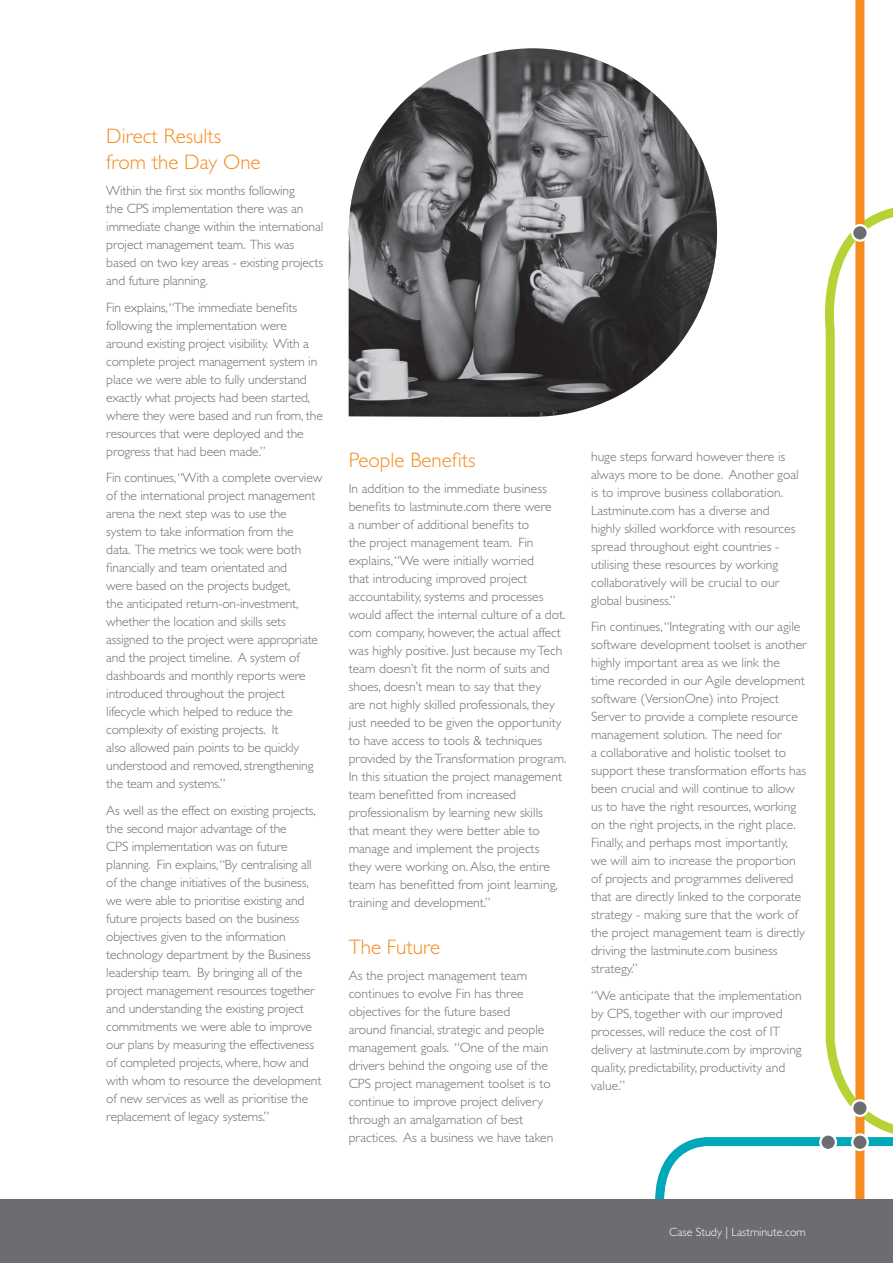
<style>
.page{position:relative;width:893px;height:1263px;background:#fff}
.page>*{position:absolute;margin:0;border:0;box-sizing:border-box;transform-origin:0 0}
.Titles{font:300 21px/25.2px "Gill Sans";color:#f68b1f}
.Body_Copy{font:300 13.5px/18px "Gill Sans";color:#6c6d70}
.t1{font:300 12px "Gill Sans";color:#fff}
</style>
<div class="page">
<svg style="left:825px;top:200px;width:68px;height:932px"></svg>
<div style="left:855px;top:0;width:9px;height:1263px;background:#f68b1f"></div>
<svg style="left:852px;top:225px;width:16px;height:16px"></svg>
<div style="left:851px;top:224px;width:18px;height:18px;border:2px solid #fff;border-radius:50%"></div>
<svg style="left:852px;top:1100px;width:16px;height:16px"></svg>
<div style="left:851px;top:1099px;width:18px;height:18px;border:2px solid #fff;border-radius:50%"></div>
<svg style="left:655px;top:1132px;width:238px;height:67px"></svg>
<svg style="left:852px;top:1134px;width:16px;height:16px"></svg>
<div style="left:851px;top:1133px;width:18px;height:18px;border:2px solid #fff;border-radius:50%"></div>
<svg style="left:820px;top:1134px;width:16px;height:16px"></svg>
<div style="left:819px;top:1133px;width:18px;height:18px;border:2px solid #fff;border-radius:50%"></div>
<img style="left:349px;top:48px;width:368px;height:369px">
<div style="left:0;top:1199px;width:893px;height:64px;background:#6c6d70"></div>
<p class="Titles" style="left:106px;top:124px;width:156px">Direct Results from the Day One</p>
<p class="Body_Copy" style="left:106px;top:182px;width:218px">Within the first six months following<br>the CPS implementation there was an immediate change within the international project management team. This was based on two key areas - existing projects and future planning.</p>
<p class="Body_Copy" style="left:106px;top:298px;width:218px">Fin explains, “The immediate benefits following the implementation were around existing project visibility. With a complete project management system in place we were able to fully understand exactly what projects had been started, where they were based and run from, the resources that were deployed and the progress that had been made.”</p>
<p class="Body_Copy" style="left:106px;top:469px;width:217px">Fin continues, “With a complete overview of the international project management arena the next step was to use the system to take information from the<br>data. The metrics we took were both financially and team orientated and<br>were based on the projects budget,<br>the anticipated return-on-investment, whether the location and skills sets assigned to the project were appropriate and the project timeline. A system of dashboards and monthly reports were introduced throughout the project lifecycle which helped to reduce the complexity of existing projects. It<br>also allowed pain points to be quickly understood and removed, strengthening the team and systems.”</p>
<p class="Body_Copy" style="left:106px;top:801px;width:217px">As well as the effect on existing projects, the second major advantage of the<br>CPS implementation was on future planning. Fin explains, “By centralising all of the change initiatives of the business, we were able to prioritise existing and future projects based on the business objectives given to the information technology department by the Business leadership team. By bringing all of the project management resources together and understanding the existing project commitments we were able to improve our plans by measuring the effectiveness of completed projects, where, how and with whom to resource the development of new services as well as prioritise the replacement of legacy systems.”</p>
<p class="Titles" style="left:349px;top:447px;width:129px">People Benefits</p>
<p class="Body_Copy" style="left:349px;top:480px;width:219px">In addition to the immediate business benefits to lastminute.com there were<br>a number of additional benefits to<br>the project management team. Fin explains, “We were initially worried<br>that introducing improved project accountability, systems and processes would affect the internal culture of a dot. com company, however, the actual affect was highly positive. Just because my Tech team doesn’t fit the norm of suits and shoes, doesn’t mean to say that they<br>are not highly skilled professionals, they just needed to be given the opportunity to have access to tools &amp; techniques provided by the Transformation program.<br>In this situation the project management team benefitted from increased professionalism by learning new skills that meant they were better able to manage and implement the projects<br>they were working on. Also, the entire team has benefitted from joint learning, training and development.”</p>
<p class="Titles" style="left:349px;top:934px;width:93px">The Future</p>
<p class="Body_Copy" style="left:349px;top:967px;width:206px">As the project management team continues to evolve Fin has three objectives for the future based<br>around financial, strategic and people management goals. “One of the main drivers behind the ongoing use of the CPS project management toolset is to continue to improve project delivery through an amalgamation of best practices. As a business we have taken</p>
<p class="Body_Copy" style="left:591px;top:447px;width:209px">huge steps forward however there is always more to be done. Another goal is to improve business collaboration.<br>Lastminute.com has a diverse and highly skilled workforce with resources spread throughout eight countries - utilising these resources by working collaboratively will be crucial to our global business.”</p>
<p class="Body_Copy" style="left:591px;top:618px;width:217px">Fin continues, “Integrating with our agile software development toolset is another highly important area as we link the time recorded in our Agile development software (VersionOne) into Project Server to provide a complete resource management solution. The need for<br>a collaborative and holistic toolset to support these transformation efforts has been crucial and will continue to allow us to have the right resources, working on the right projects, in the right place.<br>Finally, and perhaps most importantly, we will aim to increase the proportion of projects and programmes delivered that are directly linked to the corporate strategy - making sure that the work of the project management team is directly driving the lastminute.com business strategy.”</p>
<p class="Body_Copy" style="left:591px;top:986px;width:212px">“We anticipate that the implementation by CPS, together with our improved processes, will reduce the cost of IT delivery at lastminute.com by improving quality, predictability, productivity and value.”</p>
<p class="t1" style="left:669px;top:1225px;width:138px">Case Study | Lastminute.com</p>
<p class="t1" style="left:724px;top:1225px;width:83px">Case Study | Title</p>
</div>
